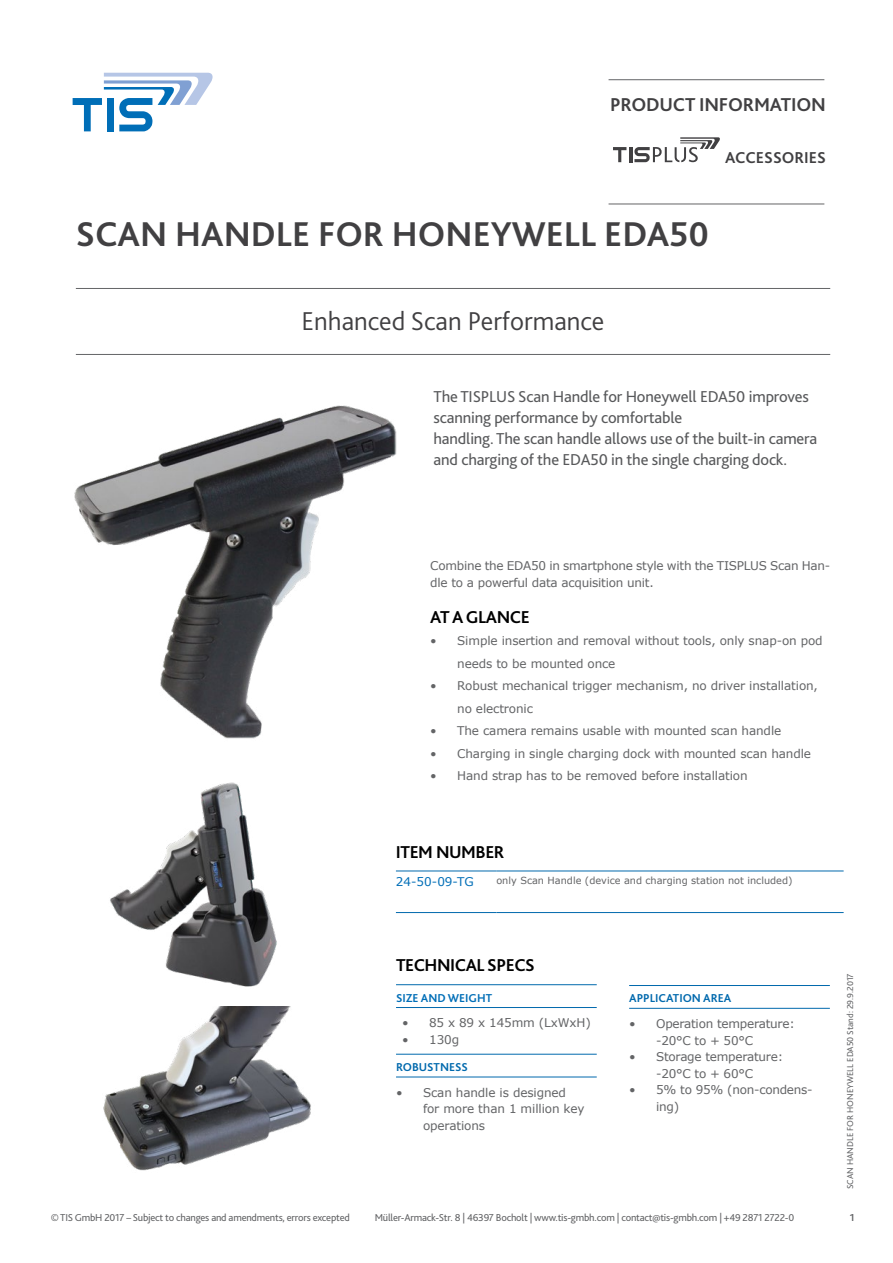
<style>
.page{position:relative;width:893px;height:1263px;background:#fff}
.page>*{position:absolute;margin:0;border:0;box-sizing:border-box;transform-origin:0 0}
.t1{font:700 36px "Bliss 2";color:#414042}
.t2{font:300 27px "Bliss 2";color:#414042}
.t3{font:700 19.5px "Bliss 2";letter-spacing:-.01em;color:#414042}
.t4{font:700 18px "Bliss 2";letter-spacing:-.025em;color:#000}
.t5{font:16.5px/21px "Bliss 2";letter-spacing:-.01em;color:#58595b}
.t6{font:700 16.5px "Bliss 2";color:#414042}
.t7{font:12px/16.5px "Verdana";letter-spacing:-.01em;color:#636466}
.t8{font:700 12px "Bliss 2";color:#0069ad}
.t9{font:700 12px "Bliss 2";color:#006eb7}
.t10{font:12px "Verdana";color:#006eb7}
.t11{font:10.5px "Bliss 2";letter-spacing:-.02em;color:#636466}
.t12{font:700 10.5px "Bliss 2";color:#636466}
.t13{font:9.75px "Verdana";color:#636466}
.t14{font:9px "Bliss 2";color:#636466}
</style>
<div class="page">
<svg style="left:73px;top:73px;width:140px;height:58px"></svg>
<hr style="left:609px;top:79px;width:215px;height:1px;background:#636466">
<hr style="left:609px;top:204px;width:215px;height:1px;background:#636466">
<svg style="left:613px;top:147px;width:13px;height:15px"></svg>
<hr style="left:629px;top:147px;width:3px;height:15px;background:#414042">
<svg style="left:634px;top:137px;width:86px;height:25px"></svg>
<hr style="left:76px;top:288px;width:754px;height:1px;background:#636466">
<hr style="left:76px;top:354px;width:754px;height:1px;background:#636466">
<hr style="left:396px;top:1076px;width:201px;height:1px;background:#0069ad">
<hr style="left:396px;top:1054px;width:201px;height:1px;background:#0069ad">
<hr style="left:396px;top:984px;width:201px;height:1px;background:#0069ad">
<hr style="left:396px;top:1007px;width:201px;height:1px;background:#0069ad">
<hr style="left:396px;top:871px;width:100px;height:1px;background:#0069ad">
<hr style="left:496px;top:871px;width:348px;height:1px;background:#0069ad">
<hr style="left:396px;top:912px;width:100px;height:1px;background:#0069ad">
<hr style="left:496px;top:912px;width:348px;height:1px;background:#0069ad">
<hr style="left:629px;top:985px;width:201px;height:1px;background:#0069ad">
<hr style="left:629px;top:1008px;width:201px;height:1px;background:#0069ad">
<img style="left:110px;top:782px;width:167px;height:205px">
<img style="left:103px;top:1006px;width:208px;height:165px">
<img style="left:74px;top:405px;width:323px;height:334px">
<h3 class="t3" style="left:610px;top:92px;width:217px">PRODUCT INFORMATION</h3>
<h3 class="t6" style="left:725px;top:147px;width:102px">ACCESSORIES</h3>
<h1 class="t1" style="left:76px;top:212px;width:635px">SCAN HANDLE FOR HONEYWELL EDA50</h1>
<h2 class="t2" style="left:302px;top:304px;width:304px">Enhanced Scan Performance</h2>
<h3 class="t5" style="left:434px;top:386px;width:385px">The TISPLUS Scan Handle for Honeywell EDA50 improves scanning performance by comfortable<br>handling. The scan handle allows use of the built-in camera and charging of the EDA50 in the single charging dock.</h3>
<p class="t7" style="left:430px;top:558px;width:402px">Combine the EDA50 in smartphone style with the TISPLUS Scan Han&shy;dle to a powerful data acquisition unit.</p>
<h3 class="t4" style="left:430px;top:606px;width:101px">AT A GLANCE</h3>
<p class="t7" style="left:457px;top:630px;width:367px;line-height:22.5px;text-indent:-27px">• Simple insertion and removal without tools, only snap-on pod needs to be mounted once</p>
<p class="t7" style="left:457px;top:675px;width:362px;line-height:22.5px;text-indent:-27px">• Robust mechanical trigger mechanism, no driver installation, no electronic</p>
<p class="t7" style="left:430px;top:723px;width:353px">• The camera remains usable with mounted scan handle</p>
<p class="t7" style="left:430px;top:745px;width:382px">• Charging in single charging dock with mounted scan handle</p>
<p class="t7" style="left:430px;top:768px;width:319px">• Hand strap has to be removed before installation</p>
<h3 class="t4" style="left:396px;top:841px;width:110px">ITEM NUMBER</h3>
<p class="t10" style="left:396px;top:873px;width:79px">24-50-09-TG</p>
<p class="t13" style="left:496px;top:874px;width:298px">only Scan Handle (device and charging station not included)</p>
<h3 class="t4" style="left:396px;top:954px;width:140px">TECHNICAL SPECS</h3>
<p class="t9" style="left:396px;top:990px;width:98px">SIZE AND WEIGHT</p>
<p class="t7" style="left:402px;top:1014px;width:190px">• 85 x 89 x 145mm (LxWxH)</p>
<p class="t7" style="left:402px;top:1031px;width:59px">• 130g</p>
<p class="t8" style="left:396px;top:1059px;width:73px">ROBUSTNESS</p>
<p class="t7" style="left:423px;top:1084px;width:163px;text-indent:-27px">• Scan handle is designed for more than 1 million key operations</p>
<p class="t8" style="left:629px;top:991px;width:104px">APPLICATION AREA</p>
<p class="t7" style="left:656px;top:1015px;width:140px;text-indent:-27px">• Operation temperature: -20°C to + 50°C</p>
<p class="t7" style="left:629px;top:1048px;width:155px;text-align:center">• Storage temperature: -20°C to + 60°C</p>
<p class="t7" style="left:656px;top:1081px;width:158px;text-indent:-27px">• 5% to 95% (non-condens&shy;ing)</p>
<p class="t14" style="left:844px;top:1189px;width:217px;rotate:-90deg">SCAN HANDLE FOR HONEYWELL EDA50 Stand: 29.9.2017</p>
<p class="t11" style="left:51px;top:1210px;width:301px">© TIS GmbH 2017 – Subject to changes and amendments, errors excepted</p>
<p class="t11" style="left:375px;top:1210px;width:421px">Müller-Armack-Str. 8 | 46397 Bocholt | www.tis-gmbh.com | contact@tis-gmbh.com | +49 2871 2722-0</p>
<p class="t12" style="left:850px;top:1211px;width:6px">1</p>
</div>
